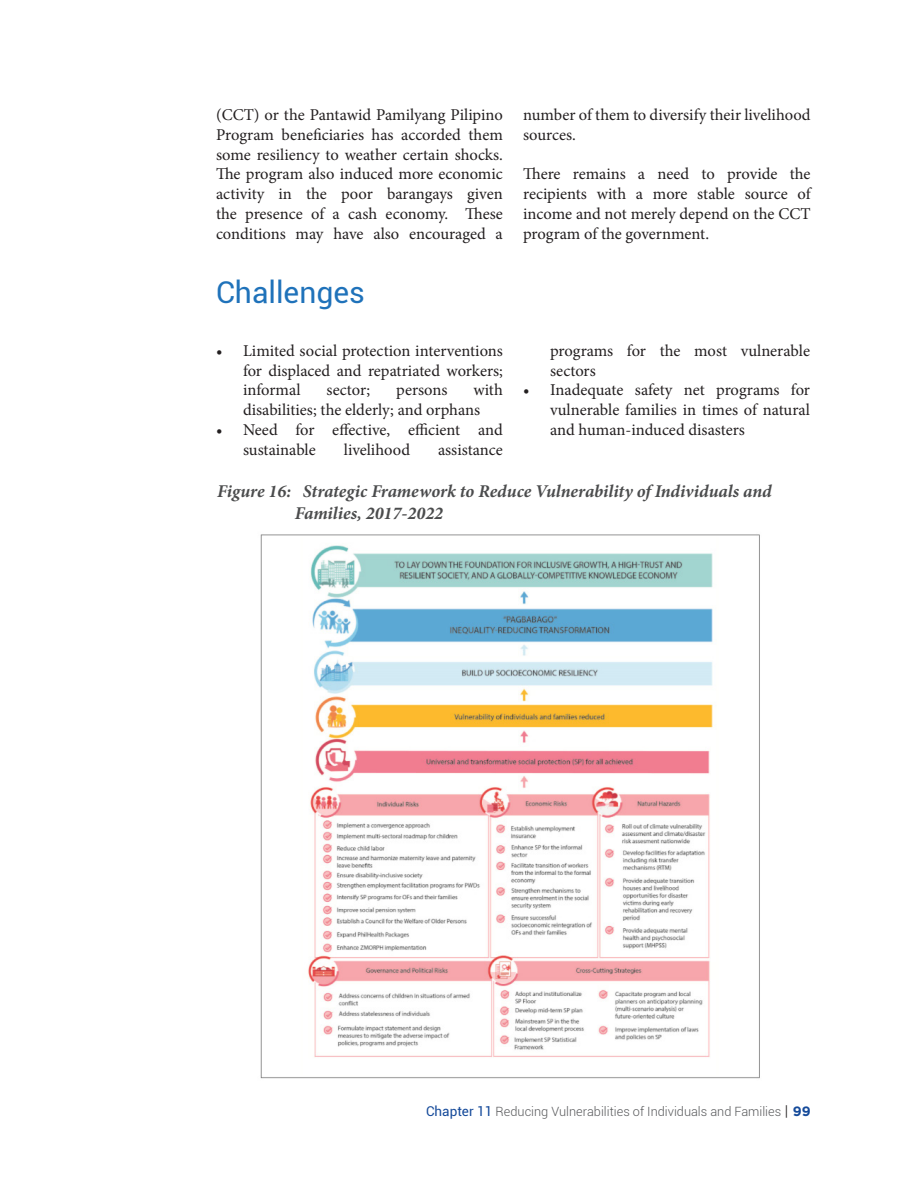
<style>
.page{position:relative;width:918px;height:1188px;background:#fff}
.page>*{position:absolute;margin:0;border:0;box-sizing:border-box;transform-origin:0 0}
.t1{font:30px "Roboto";color:#1f72ba}
.t2{font:italic 700 18px "Minion Pro";letter-spacing:-.005em;color:#4b4c4d}
.t3{font:16.5px/19.8px "Minion Pro";letter-spacing:-.005em;color:#231f20;text-align:justify}
.t4{font:300 12.75px "Roboto";color:#57585a}
.s1{font-weight:400;font-size:13.5px;color:#154a9a}
.s2{font-family:"Gotham";font-weight:400;font-size:13.5px;color:#231f20}
.s3{font-family:"Gotham";font-weight:700;font-size:13.5px;color:#154a9a}
</style>
<div class="page">
<img style="left:260px;top:534px;width:500px;height:545px">
<p class="t3" style="left:216px;top:105px;width:288px">(CCT) or the Pantawid Pamilyang Pilipino Program beneficiaries has accorded them some resiliency to weather certain shocks.<br>The program also induced more economic activity in the poor barangays given the presence of a cash economy. These conditions may have also encouraged a</p>
<p class="t3" style="left:523px;top:105px;width:289px">number of them to diversify their livelihood sources.</p>
<p class="t3" style="left:523px;top:164px;width:289px">There remains a need to provide the recipients with a more stable source of income and not merely depend on the CCT program of the government.</p>
<p class="t1" style="left:216px;top:272px;width:150px">Challenges</p>
<p class="t3" style="left:243px;top:341px;width:261px;text-indent:-27px">• Limited social protection interventions for displaced and repatriated workers; informal</p>
<p class="t3" style="left:243px;top:380px;width:261px;text-indent:230px">with disabilities; the elderly; and orphans</p>
<p class="t3" style="left:243px;top:420px;width:261px;text-indent:-27px">• Need for effective, efficient and sustainable</p>
<p class="t3" style="left:327px;top:380px;width:45px">sector;</p>
<p class="t3" style="left:396px;top:380px;width:53px">persons</p>
<p class="t3" style="left:344px;top:440px;width:68px">livelihood</p>
<p class="t3" style="left:438px;top:440px;width:66px">assistance</p>
<p class="t3" style="left:550px;top:341px;width:261px">programs for the most vulnerable sectors</p>
<p class="t3" style="left:550px;top:380px;width:261px;text-indent:-27px">• Inadequate safety net programs for vulnerable families in times of natural and human-induced disasters</p>
<p class="t2" style="left:217px;top:478px;width:556px">Figure 16: Strategic Framework to Reduce Vulnerability of Individuals and</p>
<p class="t2" style="left:295px;top:500px;width:150px">Families, 2017-2022</p>
<p class="t4" style="left:426px;top:1102px;width:386px"><span class="s1">Chapter 11</span> Reducing Vulnerabilities of Individuals and Families <span class="s2">|</span> <span class="s3">99</span></p>
</div>
